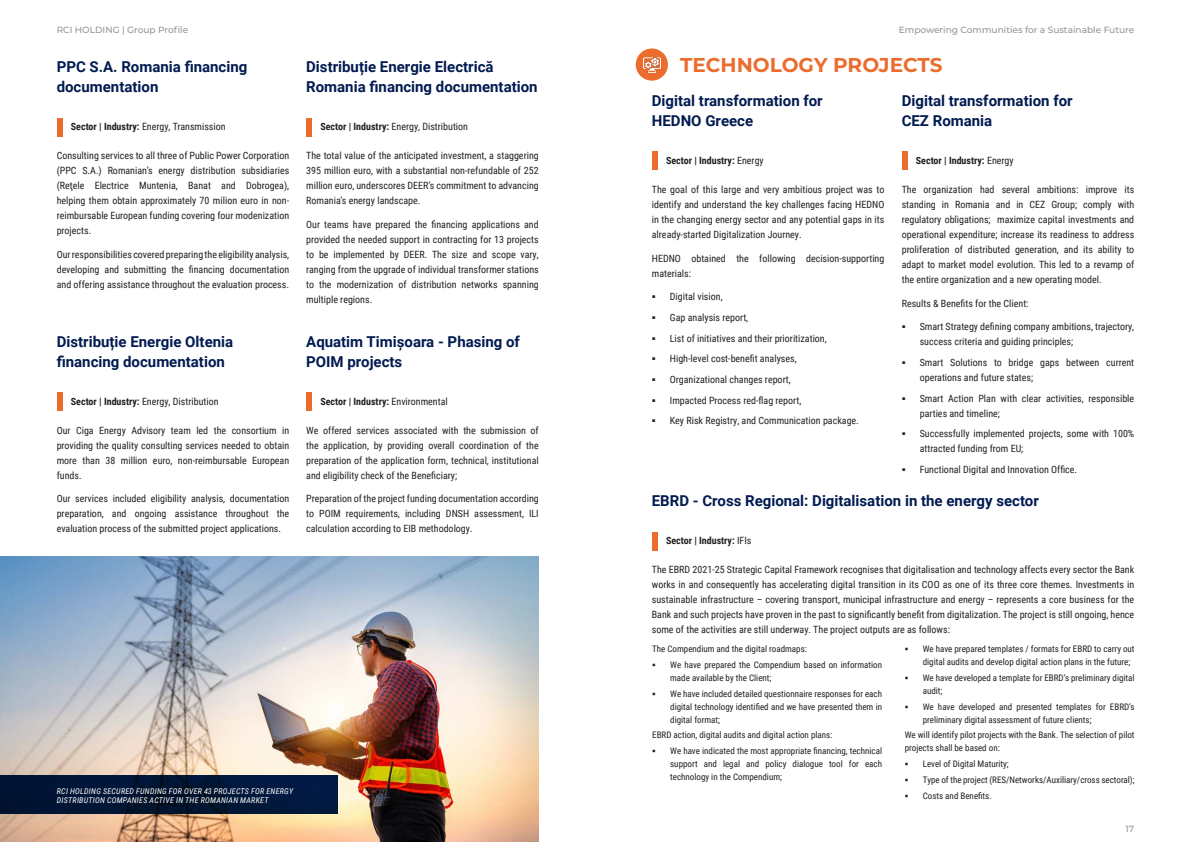
<style>
.page{position:relative;width:1191px;height:842px;background:#fff}
.page>*{position:absolute;margin:0;border:0;box-sizing:border-box;transform-origin:0 0}
.Paragraph_Style_1{font:700 20px "Montserrat";color:#ec6c2d}
.Paragraph_Style_1-2{font:700 15px/20px "Roboto";color:#021b50}
.Paragraph_Style_1-3{font:10px/15px "Roboto Condensed";color:#231f20;text-align:justify}
.Paragraph_Style_1-4{font:700 10px "Roboto Condensed";color:#231f20}
.Paragraph_Style_1-5{font:9px/13px "Roboto Condensed";color:#231f20}
.t1{font:500 9px "Montserrat";color:#939598}
.t2{font:italic 8px/9.6px "Roboto Condensed";letter-spacing:.035em;color:#fff}
.s1{font-weight:700}
.s2{font-weight:400}
.s3{font-family:"Lato"}
</style>
<div class="page">
<div style="left:57px;top:118px;width:5px;height:18px;background:#ec6c2d"></div>
<div style="left:57px;top:392px;width:5px;height:19px;background:#ec6c2d"></div>
<div style="left:306px;top:392px;width:6px;height:19px;background:#ec6c2d"></div>
<div style="left:306px;top:118px;width:6px;height:18px;background:#ec6c2d"></div>
<img style="left:0;top:556px;width:539px;height:286px">
<svg style="left:0;top:775px;width:338px;height:39px;background:#011536"></svg>
<div style="left:636px;top:48px;width:32px;height:33px;background:#ec6c2d;border-radius:50%"></div>
<img style="left:643px;top:57px;width:17px;height:16px">
<div style="left:652px;top:152px;width:5px;height:18px;background:#ec6c2d"></div>
<div style="left:901px;top:152px;width:6px;height:18px;background:#ec6c2d"></div>
<div style="left:652px;top:532px;width:6px;height:18px;background:#ec6c2d"></div>
<p class="t1" style="left:57px;top:23px;width:133px">RCI HOLDING | Group Profile</p>
<p class="t1" style="left:899px;top:23px;width:237px">Empowering Communities for a Sustainable Future</p>
<p class="Paragraph_Style_1-2" style="left:57px;top:57px;width:192px">PPC S.A. Romania financing documentation</p>
<p class="Paragraph_Style_1-3" style="left:71px;top:119px;width:156px"><span class="s1">Sector | Industry:</span> Energy, Transmission</p>
<p class="Paragraph_Style_1-3" style="left:57px;top:148px;width:234px">Consulting services to all three of Public Power Corporation (PPC S.A.) Romanian’s energy distribution subsidiaries (Reţele Electrice Muntenia, Banat and Dobrogea), helping them obtain approximately 70 milion euro in non&shy;reimbursable European funding covering four modenization projects.</p>
<p class="Paragraph_Style_1-3" style="left:57px;top:246px;width:234px">Our responsibilities covered preparing the eligibility analysis, developing and submitting the financing documentation and offering assistance throughout the evaluation process.</p>
<p class="Paragraph_Style_1-2" style="left:57px;top:331px;width:178px">Distribuție Energie Oltenia financing documentation</p>
<p class="Paragraph_Style_1-3" style="left:71px;top:393px;width:149px"><span class="s1">Sector | Industry:</span> Energy, Distribution</p>
<p class="Paragraph_Style_1-3" style="left:57px;top:422px;width:234px">Our Ciga Energy Advisory team led the consortium in providing the quality consulting services needed to obtain more than 38 million euro, non-reimbursable European funds.</p>
<p class="Paragraph_Style_1-3" style="left:57px;top:491px;width:234px">Our services included eligibility analysis, documentation preparation, and ongoing assistance throughout the evaluation process of the submitted project applications.</p>
<p class="Paragraph_Style_1-2" style="left:306px;top:57px;width:233px">Distribuție Energie Electrică<br>Romania financing documentation</p>
<p class="Paragraph_Style_1-3" style="left:320px;top:119px;width:149px"><span class="s1">Sector | Industry:</span> Energy, Distribution</p>
<p class="Paragraph_Style_1-3" style="left:306px;top:148px;width:234px">The total value of the anticipated investment, a staggering 395 million euro, with a substantial non-refundable of 252 million euro, underscores DEER’s commitment to advancing Romania’s energy landscape.</p>
<p class="Paragraph_Style_1-3" style="left:306px;top:216px;width:234px">Our teams have prepared the financing applications and provided the needed support in contracting for 13 projects to be implemented by DEER. The size and scope vary, ranging from the upgrade of individual transformer stations to the modernization of distribution networks spanning multiple regions.</p>
<p class="Paragraph_Style_1-2" style="left:306px;top:331px;width:215px">Aquatim Timișoara - Phasing of<br>POIM projects</p>
<p class="Paragraph_Style_1-4" style="left:320px;top:394px;width:129px">Sector | Industry: <span class="s2">Environmental</span></p>
<p class="Paragraph_Style_1-3" style="left:306px;top:422px;width:234px">We offered services associated with the submission of the application, by providing overall coordination of the preparation of the application form, technical, institutional and eligibility check of the Beneficiary;</p>
<p class="Paragraph_Style_1-3" style="left:306px;top:491px;width:234px">Preparation of the project funding documentation according to POIM requirements, including DNSH assessment, ILI calculation according to EIB methodology.</p>
<p class="t2" style="left:57px;top:786px;width:238px">RCI HOLDING SECURED FUNDING FOR OVER 43 PROJECTS FOR ENERGY<br>DISTRIBUTION COMPANIES ACTIVE IN THE ROMANIAN MARKET</p>
<p class="Paragraph_Style_1" style="left:680px;top:51px;width:264px">TECHNOLOGY PROJECTS</p>
<p class="Paragraph_Style_1-2" style="left:652px;top:90px;width:172px">Digital transformation for<br>HEDNO Greece</p>
<p class="Paragraph_Style_1-4" style="left:666px;top:153px;width:99px">Sector | Industry: <span class="s2">Energy</span></p>
<p class="Paragraph_Style_1-3" style="left:652px;top:182px;width:234px">The goal of this large and very ambitious project was to identify and understand the key challenges facing HEDNO in the changing energy sector and any potential gaps in its already-started Digitalization Journey.</p>
<p class="Paragraph_Style_1-3" style="left:652px;top:250px;width:234px">HEDNO obtained the following decision-supporting materials:</p>
<p class="Paragraph_Style_1-3" style="left:652px;top:289px;width:72px"><span class="s3">▪</span> Digital vision,</p>
<p class="Paragraph_Style_1-3" style="left:652px;top:309px;width:98px"><span class="s3">▪</span> Gap analysis report,</p>
<p class="Paragraph_Style_1-3" style="left:652px;top:330px;width:176px"><span class="s3">▪</span> List of initiatives and their prioritization,</p>
<p class="Paragraph_Style_1-3" style="left:652px;top:351px;width:146px"><span class="s3">▪</span> High-level cost-benefit analyses,</p>
<p class="Paragraph_Style_1-3" style="left:652px;top:371px;width:140px"><span class="s3">▪</span> Organizational changes report,</p>
<p class="Paragraph_Style_1-3" style="left:652px;top:392px;width:151px"><span class="s3">▪</span> Impacted Process red-flag report,</p>
<p class="Paragraph_Style_1-3" style="left:652px;top:413px;width:208px"><span class="s3">▪</span> Key Risk Registry, and Communication package.</p>
<p class="Paragraph_Style_1-2" style="left:901px;top:90px;width:172px">Digital transformation for<br>CEZ Romania</p>
<p class="Paragraph_Style_1-4" style="left:916px;top:153px;width:99px">Sector | Industry: <span class="s2">Energy</span></p>
<p class="Paragraph_Style_1-3" style="left:901px;top:182px;width:234px">The organization had several ambitions: improve its standing in Romania and in CEZ Group; comply with regulatory obligations; maximize capital investments and operational expenditure; increase its readiness to address proliferation of distributed generation, and its ability to adapt to market model evolution. This led to a revamp of the entire organization and a new operating model.</p>
<p class="Paragraph_Style_1-3" style="left:901px;top:295px;width:128px">Results &amp; Benefits for the Client:</p>
<p class="Paragraph_Style_1-3" style="left:919px;top:319px;width:216px;text-indent:-18px"><span class="s3">▪</span> Smart Strategy defining company ambitions, trajectory, success criteria and guiding principles;</p>
<p class="Paragraph_Style_1-3" style="left:919px;top:354px;width:216px;text-indent:-18px"><span class="s3">▪</span> Smart Solutions to bridge gaps between current operations and future states;</p>
<p class="Paragraph_Style_1-3" style="left:919px;top:390px;width:216px;text-indent:-18px"><span class="s3">▪</span> Smart Action Plan with clear activities, responsible parties and timeline;</p>
<p class="Paragraph_Style_1-3" style="left:919px;top:426px;width:216px;text-indent:-18px"><span class="s3">▪</span> Successfully implemented projects, some with 100% attracted funding from EU;</p>
<p class="Paragraph_Style_1-3" style="left:901px;top:461px;width:177px"><span class="s3">▪</span> Functional Digital and Innovation Office.</p>
<p class="Paragraph_Style_1-2" style="left:652px;top:490px;width:388px">EBRD - Cross Regional: Digitalisation in the energy sector</p>
<p class="Paragraph_Style_1-4" style="left:666px;top:533px;width:87px">Sector | Industry: <span class="s2">IFIs</span></p>
<p class="Paragraph_Style_1-3" style="left:652px;top:561px;width:484px">The EBRD 2021-25 Strategic Capital Framework recognises that digitalisation and technology affects every sector the Bank works in and consequently has accelerating digital transition in its COO as one of its three core themes. Investments in sustainable infrastructure – covering transport, municipal infrastructure and energy – represents a core business for the Bank and such projects have proven in the past to significantly benefit from digitalization. The project is still ongoing, hence some of the activities are still underway. The project outputs are as follows:</p>
<p class="Paragraph_Style_1-5" style="left:652px;top:642px;width:156px">The Compendium and the digital roadmaps:</p>
<p class="Paragraph_Style_1-5" style="left:670px;top:658px;width:213px;text-indent:-18px"><span class="s3">▪</span> We have prepared the Compendium based on information made available by the Client;</p>
<p class="Paragraph_Style_1-5" style="left:670px;top:687px;width:213px;text-align:justify;text-indent:-18px"><span class="s3">▪</span> We have included detailed questionnaire responses for each digital technology identified and we have presented them in digital format;</p>
<p class="Paragraph_Style_1-5" style="left:652px;top:728px;width:182px">EBRD action, digital audits and digital action plans:</p>
<p class="Paragraph_Style_1-5" style="left:670px;top:744px;width:213px;text-align:justify;text-indent:-18px"><span class="s3">▪</span> We have indicated the most appropriate financing, technical support and legal and policy dialogue tool for each technology in the Compendium;</p>
<p class="Paragraph_Style_1-5" style="left:922px;top:642px;width:213px;text-indent:-18px"><span class="s3">▪</span> We have prepared templates / formats for EBRD to carry out digital audits and develop digital action plans in the future;</p>
<p class="Paragraph_Style_1-5" style="left:922px;top:671px;width:213px;text-indent:-18px"><span class="s3">▪</span> We have developed a template for EBRD’s preliminary digital audit;</p>
<p class="Paragraph_Style_1-5" style="left:922px;top:700px;width:213px;text-indent:-18px"><span class="s3">▪</span> We have developed and presented templates for EBRD’s preliminary digital assessment of future clients;</p>
<p class="Paragraph_Style_1-5" style="left:904px;top:728px;width:231px">We will identify pilot projects with the Bank. The selection of pilot projects shall be based on:</p>
<p class="Paragraph_Style_1-5" style="left:904px;top:757px;width:105px"><span class="s3">▪</span> Level of Digital Maturity;</p>
<p class="Paragraph_Style_1-5" style="left:904px;top:773px;width:231px"><span class="s3">▪</span> Type of the project (RES/Networks/Auxiliary/cross sectoral);</p>
<p class="Paragraph_Style_1-5" style="left:904px;top:789px;width:88px"><span class="s3">▪</span> Costs and Benefits.</p>
<p class="t1" style="left:1125px;top:823px;width:10px">17</p>
</div>
